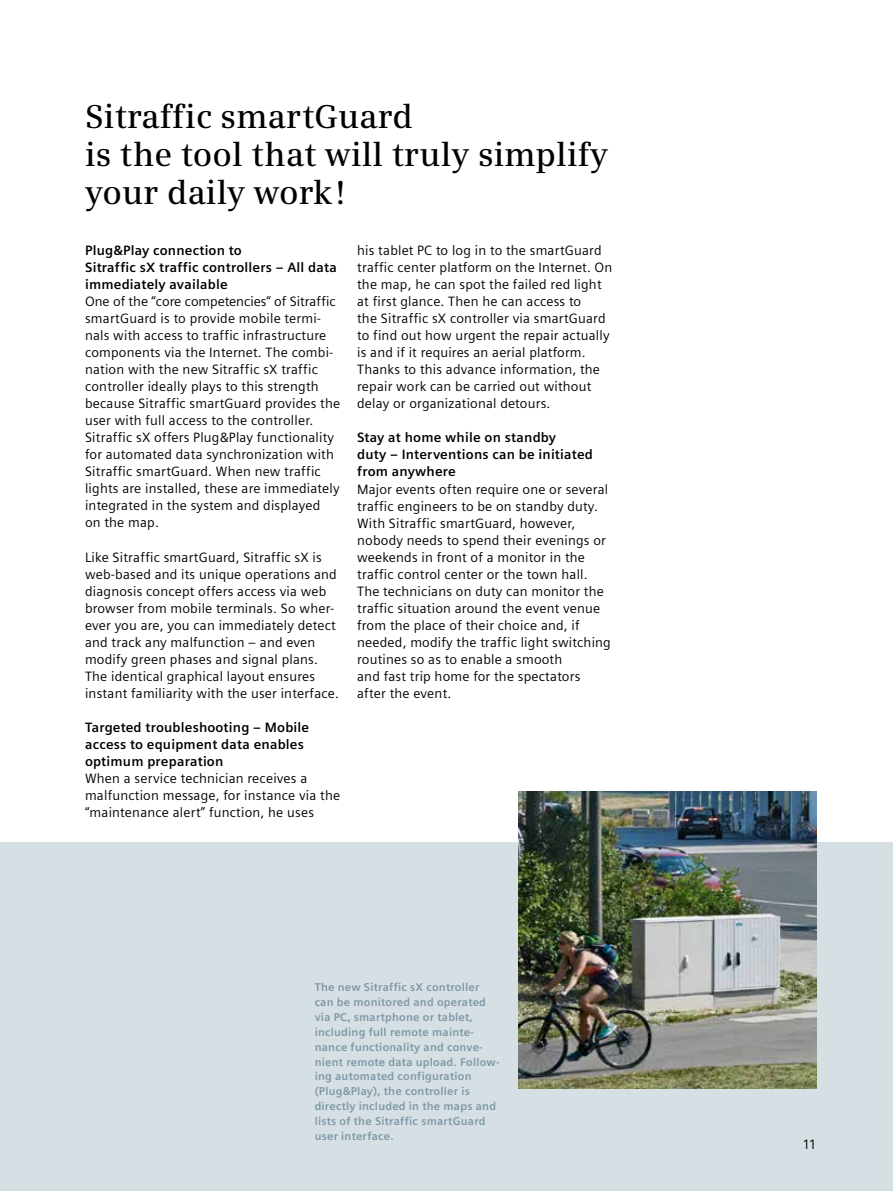
<style>
.page{position:relative;width:893px;height:1191px;background:#fff}
.page>*{position:absolute;margin:0;border:0;box-sizing:border-box;transform-origin:0 0}
.t1{font:600 33px/38.2px "Siemens Serif";letter-spacing:.005em;color:#000}
.t2{font:13.5px/17px "Siemens Sans";letter-spacing:.015em;color:#000}
.t3{font:700 13.5px/17px "Siemens Sans";letter-spacing:.015em;color:#000}
.t4{font:700 11.25px/14.9px "Siemens Sans";letter-spacing:.02em;color:#7c96a4}
</style>
<div class="page">
<div style="left:0;top:842px;width:893px;height:349px;background:#d5dfe4"></div>
<img style="left:519px;top:791px;width:297px;height:298px">
<h1 class="t1" style="left:85px;top:97px;width:524px">Sitraffic smartGuard<br>is the tool that will truly simplify your daily work!</h1>
<p class="t3" style="left:85px;top:242px;width:253px">Plug&amp;Play connection to<br>Sitraffic sX traffic controllers – All data immediately available</p>
<p class="t2" style="left:85px;top:293px;width:257px">One of the “core competencies“ of Sitraffic smartGuard is to provide mobile termi&shy;nals with access to traffic infrastructure components via the Internet. The combi&shy;nation with the new Sitraffic sX traffic controller ideally plays to this strength because Sitraffic smartGuard provides the user with full access to the controller.<br>Sitraffic sX offers Plug&amp;Play functionality for automated data synchronization with Sitraffic smartGuard. When new traffic lights are installed, these are immediately integrated in the system and displayed<br>on the map.</p>
<p class="t2" style="left:85px;top:548px;width:256px">Like Sitraffic smartGuard, Sitraffic sX is web-based and its unique operations and diagnosis concept offers access via web browser from mobile terminals. So wher&shy;ever you are, you can immediately detect and track any malfunction – and even modify green phases and signal plans.<br>The identical graphical layout ensures instant familiarity with the user interface.</p>
<p class="t3" style="left:85px;top:718px;width:226px">Targeted troubleshooting – Mobile access to equipment data enables optimum preparation</p>
<p class="t2" style="left:85px;top:769px;width:257px">When a service technician receives a malfunction message, for instance via the “maintenance alert” function, he uses</p>
<p class="t2" style="left:357px;top:242px;width:257px">his tablet PC to log in to the smartGuard traffic center platform on the Internet. On the map, he can spot the failed red light at first glance. Then he can access to<br>the Sitraffic sX controller via smartGuard to find out how urgent the repair actually is and if it requires an aerial platform.<br>Thanks to this advance information, the repair work can be carried out without delay or organizational detours.</p>
<p class="t3" style="left:357px;top:429px;width:237px">Stay at home while on standby<br>duty – Interventions can be initiated from anywhere</p>
<p class="t2" style="left:357px;top:480px;width:255px">Major events often require one or several traffic engineers to be on standby duty.<br>With Sitraffic smartGuard, however, nobody needs to spend their evenings or weekends in front of a monitor in the traffic control center or the town hall.<br>The technicians on duty can monitor the traffic situation around the event venue from the place of their choice and, if needed, modify the traffic light switching routines so as to enable a smooth<br>and fast trip home for the spectators after the event.</p>
<p class="t4" style="left:315px;top:979px;width:187px">The new Sitraffic sX controller can be monitored and operated via PC, smartphone or tablet, including full remote mainte&shy;nance functionality and conve&shy;nient remote data upload. Follow&shy;ing automated configuration (Plug&amp;Play), the controller is directly included in the maps and lists of the Sitraffic smartGuard user interface.</p>
<p class="t2" style="left:802px;top:1136px;width:16px">11</p>
</div>
